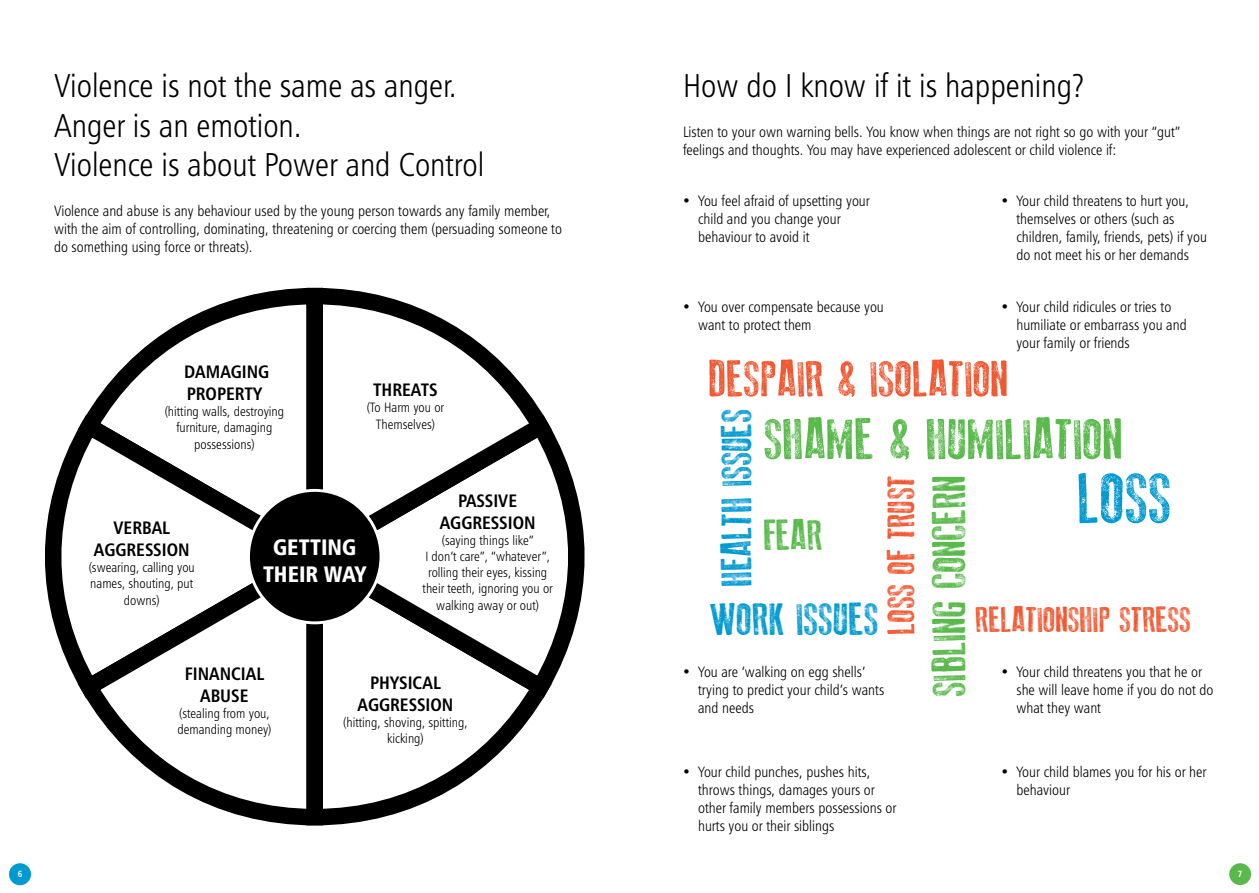
<style>
.page{position:relative;width:1259px;height:893px;background:#fff}
.page>*{position:absolute;margin:0;border:0;box-sizing:border-box;transform-origin:0 0}
.t1{font:71.25px "Old Press";color:#009ad1}
.t2{font:57.45px "Old Press";color:#59ba4b}
.t3{font:50.7px "Old Press";color:#f15831}
.t4{font:46.5px "Old Press";color:#59ba4b}
.t5{font:45.15px "Old Press";color:#009ad1}
.t6{font:42.45px "Old Press";color:#009ad1}
.t7{font:42.45px "Old Press";color:#59ba4b}
.t8{font:38.4px "Old Press";color:#f15831}
.t9{font:35.55px "Old Press";color:#f15831}
.t10{font:33px/39.6px "Humanist 777 BT Light Condensed B";color:#000}
.t11{font:22.35px/26.8px "Humanist 777 BT Black Condensed B";color:#fff;text-align:center}
.t12{font:18px/21.6px "Humanist 777 BT Bold Condensed B";color:#000;text-align:center}
.t13{font:15px/18px "Humanist 777 BT Light Condensed B";color:#000}
.t14{font:13.5px/16.2px "Humanist 777 BT Light Condensed B";color:#000;text-align:center}
.t15{font:9px "Humanist 777 BT Bold Condensed B";color:#fff}
</style>
<div class="page">
<svg style="left:93px;top:288px;width:199px;height:116px"></svg>
<svg style="left:45px;top:404px;width:216px;height:257px"></svg>
<svg style="left:67px;top:534px;width:225px;height:291px"></svg>
<svg style="left:292px;top:709px;width:244px;height:117px"></svg>
<svg style="left:306px;top:453px;width:279px;height:256px"></svg>
<svg style="left:292px;top:287px;width:271px;height:292px"></svg>
<div style="left:1229px;top:863px;width:22px;height:22px;background:#59ba4b;border-radius:50%"></div>
<div style="left:9px;top:863px;width:22px;height:22px;background:#009ad1;border-radius:50%"></div>
<div style="left:248px;top:490px;width:133px;height:133px;background:#000;border-radius:50%"></div>
<div style="left:247px;top:489px;width:135px;height:135px;border:3px solid #fff;border-radius:50%"></div>
<h3 class="t10" style="left:54px;top:65px;width:432px">Violence is not the same as anger.<br>Anger is an emotion.<br>Violence is about Power and Control</h3>
<p class="t13" style="left:54px;top:201px;width:509px">Violence and abuse is any behaviour used by the young person towards any family member, with the aim of controlling, dominating, threatening or coercing them (persuading someone to do something using force or threats).</p>
<p class="t12" style="left:184px;top:361px;width:87px;text-align:left">DAMAGING<br>PROPERTY</p>
<p class="t14" style="left:165px;top:403px;width:121px">(hitting walls, destroying furniture, damaging possessions)</p>
<p class="t12" style="left:373px;top:379px;width:48px">THREATS</p>
<p class="t14" style="left:367px;top:399px;width:79px">(To Harm you or<br>Themselves)</p>
<p class="t12" style="left:94px;top:517px;width:97px">VERBAL<br>AGGRESSION</p>
<p class="t14" style="left:89px;top:559px;width:108px">(swearing, calling you names, shouting, put downs)</p>
<h3 class="t11" style="left:263px;top:533px;width:105px">GETTING<br>THEIR WAY</h3>
<p class="t12" style="left:440px;top:489px;width:97px">PASS IVE<br>AGGRESSION</p>
<p class="t14" style="left:422px;top:532px;width:132px">(saying things like”<br>I don’t care”, “whatever”, rolling their eyes, kissing their teeth, ignoring you or walking away or out)</p>
<p class="t12" style="left:185px;top:663px;width:81px">FINANCIAL<br>ABUSE</p>
<p class="t14" style="left:177px;top:705px;width:96px;text-align:left">(stealing from you, demanding money)</p>
<p class="t12" style="left:357px;top:672px;width:97px">PHYSICAL<br>AGGRESSION</p>
<p class="t14" style="left:343px;top:714px;width:126px">(hitting, shoving, spitting, kicking)</p>
<h3 class="t10" style="left:683px;top:65px;width:403px">How do I know if it is happening?</h3>
<p class="t13" style="left:683px;top:122px;width:499px">Listen to your own warning bells. You know when things are not right so go with your “gut” feelings and thoughts. You may have experienced adolescent or child violence if:</p>
<p class="t13" style="left:698px;top:192px;width:173px;text-indent:-16px">• You feel afraid of upsetting your child and you change your behaviour to avoid it</p>
<p class="t13" style="left:1016px;top:192px;width:192px;text-indent:-16px">• Your child threatens to hurt you, themselves or others (such as children, family, friends, pets) if you do not meet his or her demands</p>
<p class="t13" style="left:698px;top:298px;width:187px;text-indent:-16px">• You over compensate because you want to protect them</p>
<p class="t13" style="left:1016px;top:298px;width:172px;text-indent:-16px">• Your child ridicules or tries to humiliate or embarrass you and your family or friends</p>
<h3 class="t3" style="left:709px;top:350px;width:301px">DESPAIR &amp; ISOLATION</h3>
<h3 class="t6" style="left:713px;top:586px;width:179px;rotate:-90deg">HEALTH ISSUES</h3>
<h2 class="t2" style="left:764px;top:407px;width:360px">SHAME &amp; HUMILIATION</h2>
<h1 class="t1" style="left:1078px;top:458px;width:95px">LOSS</h1>
<h3 class="t8" style="left:879px;top:634px;width:161px;rotate:-90deg">LOSS OF TRUST</h3>
<h3 class="t4" style="left:923px;top:696px;width:223px;rotate:-90deg">SIBLING CONCERN</h3>
<h3 class="t7" style="left:764px;top:511px;width:61px">FEAR</h3>
<h3 class="t5" style="left:710px;top:594px;width:171px">WORK ISSUES</h3>
<h3 class="t9" style="left:976px;top:600px;width:217px">RELATIONSHIP STRESS</h3>
<p class="t13" style="left:1016px;top:663px;width:198px;text-indent:-16px">• Your child threatens you that he or she will leave home if you do not do what they want</p>
<p class="t13" style="left:698px;top:663px;width:188px;text-indent:-16px">• You are ‘walking on egg shells’ trying to predict your child’s wants and needs</p>
<p class="t13" style="left:698px;top:762px;width:200px;text-indent:-16px">• Your child punches, pushes hits, throws things, damages yours or other family members possessions or hurts you or their siblings</p>
<p class="t13" style="left:1016px;top:762px;width:192px;text-indent:-16px">• Your child blames you for his or her behaviour</p>
<p class="t15" style="left:18px;top:869px;width:6px">6</p>
<p class="t15" style="left:1238px;top:869px;width:6px">7</p>
</div>
